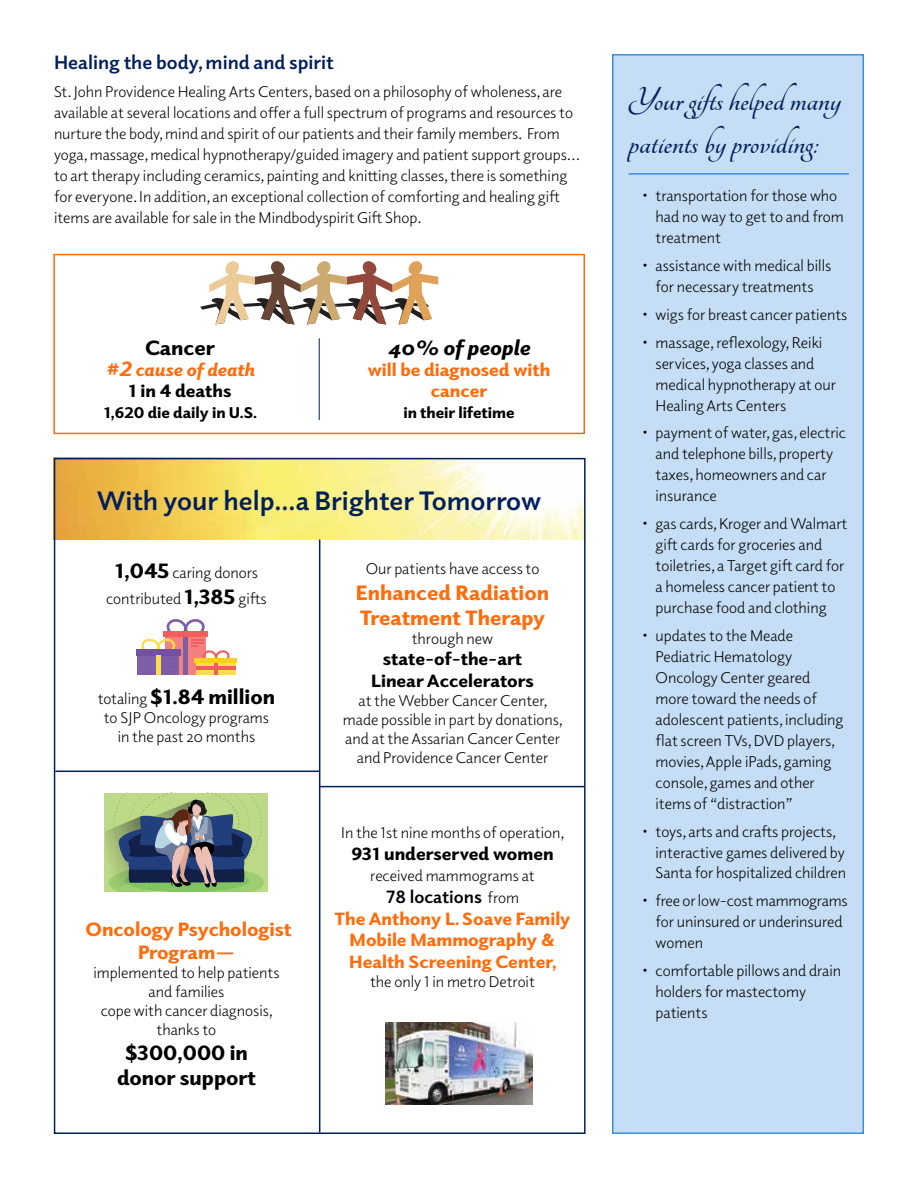
<style>
.page{position:relative;width:918px;height:1188px;background:#fff}
.page>*{position:absolute;margin:0;border:0;box-sizing:border-box;transform-origin:0 0}
.t1{font:700 36px/43.2px "Tangerine";color:#001f5b}
.t2{font:700 27px "Elido";color:#001f5b}
.t3{font:900 21px/25.2px "Elido";color:#000;text-align:center}
.t4{font:900 21px/25.2px "Elido";color:#ff6c0c}
.t5{font:italic 900 21px "Elido";color:#000}
.t6{font:700 19.5px "Elido";color:#001f5b}
.t7{font:900 19.5px/23.4px "Elido";color:#ff6c0c;text-align:center}
.t8{font:900 18px/21.6px "Elido";color:#ff6c0c;text-align:center}
.t9{font:900 18px/21.6px "Elido";color:#000;text-align:center}
.t10{font:italic 900 18px/21px "Elido";color:#ff6c0c;text-align:center}
.t11{font:15.75px/21px "Elido";color:#000}
.t12{font:900 15.75px "Elido";color:#000}
.s1{font-size:21px}
.s2{font-style:normal;color:#000}
.s3{font-weight:900;font-size:21px}
.s4{font-weight:400;font-size:15.75px}
.s5{font-weight:700;color:#000}
.s6{font-weight:400;font-size:15.75px;color:#000}
</style>
<div class="page">
<img style="left:57px;top:461px;width:526px;height:79px">
<div style="left:54px;top:458px;width:532px;height:676px;border:2px solid #001f5b"></div>
<div style="left:612px;top:54px;width:252px;height:1080px;background:#c5ddf5;border:2px solid #3e8ede"></div>
<hr style="left:629px;top:173px;width:220px;height:2px;background:#3e8ede">
<div style="left:53px;top:254px;width:532px;height:180px;border:2px solid #ff6c0c"></div>
<svg style="left:200px;top:261px;width:238px;height:63px"></svg>
<div style="left:166px;top:635px;width:40px;height:39px;background:#f48081"></div>
<div style="left:183px;top:637px;width:5px;height:37px;background:#7f5ea8"></div>
<div style="left:196px;top:660px;width:40px;height:14px;background:#fedd4d"></div>
<hr style="left:195px;top:659px;width:42px;height:4px;background:#f9d021">
<hr style="left:196px;top:666px;width:40px;height:4px;background:#f15e5e">
<hr style="left:214px;top:663px;width:4px;height:11px;background:#f15e5e">
<div style="left:138px;top:653px;width:41px;height:21px;background:#7f5ea8"></div>
<div style="left:136px;top:649px;width:45px;height:6px;background:#7351a1"></div>
<div style="left:156px;top:655px;width:5px;height:19px;background:#fedd4d"></div>
<svg style="left:140px;top:619px;width:91px;height:52px"></svg>
<div style="left:105px;top:793px;width:163px;height:98px;background:#bcda87"></div>
<svg style="left:105px;top:793px;width:159px;height:98px"></svg>
<img style="left:385px;top:1023px;width:148px;height:81px">
<hr style="left:55px;top:771px;width:264px;height:1px;background:#001f5b">
<hr style="left:319px;top:786px;width:265px;height:1px;background:#001f5b">
<hr style="left:319px;top:540px;width:1px;height:593px;background:#001f5b">
<hr style="left:319px;top:338px;width:1px;height:82px;background:#001f5b">
<p class="t6" style="left:54px;top:49px;width:281px">Healing the body, mind and spirit</p>
<p class="t11" style="left:54px;top:81px;width:528px">St. John Providence Healing Arts Centers, based on a philosophy of wholeness, are available at several locations and offer a full spectrum of programs and resources to nurture the body, mind and spirit of our patients and their family members. From yoga, massage, medical hypnotherapy/guided imagery and patient support groups… to art therapy including ceramics, painting and knitting classes, there is something for everyone. In addition, an exceptional collection of comforting and healing gift items are available for sale in the Mindbodyspirit Gift Shop.</p>
<h1 class="t1" style="left:629px;top:80px;width:214px">Your gifts helped many patients by providing:</h1>
<p class="t11" style="left:656px;top:185px;width:190px;text-indent:-13px">• transportation for those who had no way to get to and from treatment</p>
<p class="t11" style="left:642px;top:255px;width:191px;text-align:center">• assistance with medical bills for necessary treatments</p>
<p class="t11" style="left:642px;top:304px;width:207px">• wigs for breast cancer patients</p>
<p class="t11" style="left:656px;top:331px;width:182px;text-indent:-13px">• massage, reflexology, Reiki services, yoga classes and medical hypnotherapy at our<br>Healing Arts Centers</p>
<p class="t11" style="left:656px;top:422px;width:192px;text-indent:-13px">• payment of water, gas, electric and telephone bills, property taxes, homeowners and car insurance</p>
<p class="t11" style="left:656px;top:513px;width:193px;text-indent:-13px">• gas cards, Kroger and Walmart gift cards for groceries and toiletries, a Target gift card for a homeless cancer patient to purchase food and clothing</p>
<p class="t11" style="left:656px;top:624px;width:190px;text-indent:-13px">• updates to the Meade<br>Pediatric Hematology<br>Oncology Center geared more toward the needs of adolescent patients, including flat screen TVs, DVD players, movies, Apple iPads, gaming console, games and other items of “distraction”</p>
<p class="t11" style="left:656px;top:820px;width:192px;text-indent:-13px">• toys, arts and crafts projects, interactive games delivered by<br>Santa for hospitalized children</p>
<p class="t11" style="left:656px;top:890px;width:194px;text-indent:-13px">• free or low-cost mammograms for uninsured or underinsured women</p>
<p class="t11" style="left:656px;top:960px;width:187px;text-indent:-13px">• comfortable pillows and drain holders for mastectomy patients</p>
<h3 class="t5" style="left:388px;top:333px;width:144px">40% of people</h3>
<p class="t8" style="left:368px;top:358px;width:184px;line-height:21px">will be diagnosed with cancer</p>
<p class="t12" style="left:403px;top:401px;width:113px">in their lifetime</p>
<h3 class="t3" style="left:145px;top:334px;width:71px">Cancer</h3>
<p class="t10" style="left:105px;top:358px;width:151px"><span class="s1">#2</span> cause of death<br><span class="s2">1 in 4 deaths</span></p>
<p class="t12" style="left:104px;top:401px;width:155px">1,620 die daily in U.S.</p>
<h2 class="t2" style="left:97px;top:482px;width:446px">With your help...a Brighter Tomorrow</h2>
<p class="t11" style="left:366px;top:558px;width:175px">Our patients have access to</p>
<h3 class="t4" style="left:356px;top:579px;width:195px">Enhanced Radiation<br>Treatment Therapy</h3>
<p class="t11" style="left:412px;top:627px;width:83px">through new</p>
<p class="t9" style="left:371px;top:648px;width:164px">state-of-the-art<br>Linear Accelerators</p>
<p class="t11" style="left:343px;top:691px;width:222px;line-height:18.9px;text-align:center">at the Webber Cancer Center, made possible in part by donations, and at the Assarian Cancer Center and Providence Cancer Center</p>
<p class="t11" style="left:106px;top:560px;width:162px;line-height:25.2px;text-align:center"><span class="s3">1,045</span> caring donors contributed <span class="s3">1,385</span> gifts</p>
<h3 class="t3" style="left:98px;top:684px;width:179px"><span class="s4">totaling</span> $1.84 million</h3>
<p class="t11" style="left:104px;top:708px;width:167px;line-height:18.9px;text-align:center">to SJP Oncology programs in the past 20 months</p>
<p class="t11" style="left:341px;top:822px;width:225px">In the 1st nine months of operation,</p>
<p class="t9" style="left:351px;top:842px;width:204px">931 underserved women</p>
<p class="t11" style="left:370px;top:865px;width:166px">received mammograms at</p>
<p class="t8" style="left:334px;top:885px;width:238px"><span class="s5">78 locations</span> <span class="s6">from<br></span>The Anthony L. Soave Family<br>Mobile Mammography &amp;<br>Health Screening Center,</p>
<p class="t11" style="left:370px;top:970px;width:166px">the only 1 in metro Detroit</p>
<p class="t7" style="left:85px;top:916px;width:208px">Oncology Psychologist<br>Program—</p>
<p class="t11" style="left:93px;top:963px;width:187px;line-height:18.9px;text-align:center">implemented to help patients and families<br>cope with cancer diagnosis, thanks to</p>
<h3 class="t3" style="left:117px;top:1039px;width:140px">$300,000 in donor support</h3>
</div>
